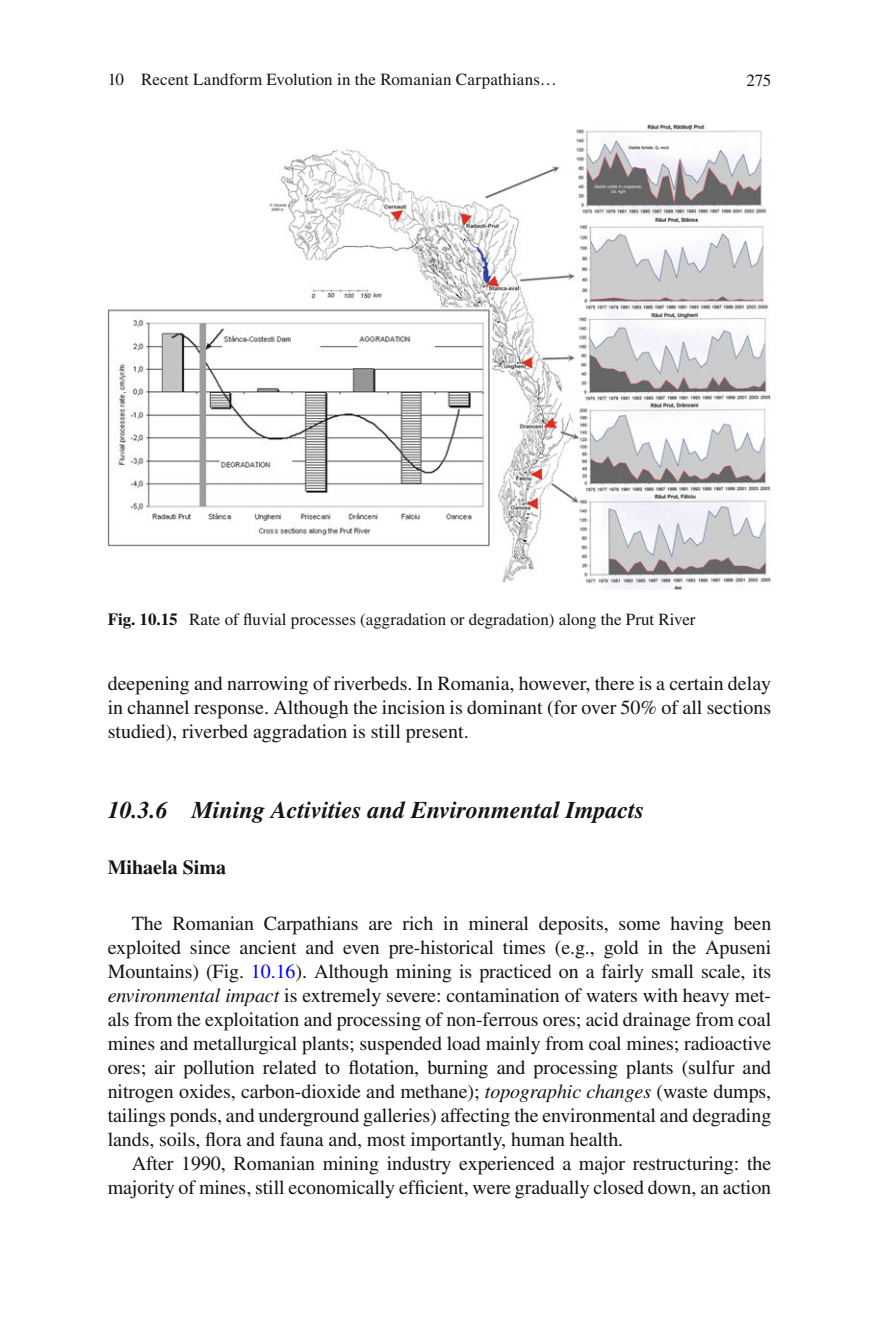
<style>
.page{position:relative;width:879px;height:1333px;background:#fff}
.page>*{position:absolute;margin:0;border:0;box-sizing:border-box;transform-origin:0 0}
.t1{font:italic 700 24px "Times";color:#131413}
.t2{font:20px/24px "Times";letter-spacing:-.005em;color:#131413;text-align:justify}
.t3{font:700 20px "Times";color:#131413}
.t4{font:17px "Times";color:#131413}
.s1{font-weight:700}
.s2{color:#00f}
.s3{font-style:italic}
</style>
<div class="page">
<img style="left:108px;top:123px;width:663px;height:467px">
<p class="t4" style="left:108px;top:73px;width:450px">10 Recent Landform Evolution in the Romanian Carpathians…</p>
<p class="t4" style="left:746px;top:74px;width:26px">275</p>
<p class="t4" style="left:108px;top:613px;width:589px"><span class="s1">Fig. 10.15</span> Rate of fluvial processes (aggradation or degradation) along the Prut River</p>
<p class="t2" style="left:108px;top:673px;width:665px">deepening and narrowing of riverbeds. In Romania, however, there is a certain delay in channel response. Although the incision is dominant (for over 50% of all sections studied), riverbed aggradation is still present.</p>
<p class="t1" style="left:108px;top:801px;width:538px">10.3.6 Mining Activities and Environmental Impacts</p>
<p class="t3" style="left:108px;top:860px;width:120px">Mihaela Sima</p>
<p class="t2" style="left:108px;top:913px;width:665px;text-indent:24px">The Romanian Carpathians are rich in mineral deposits, some having been exploited since ancient and even pre-historical times (e.g., gold in the Apuseni Mountains) (Fig. <span class="s2">10.16</span> ). Although mining is practiced on a fairly small scale, its <span class="s3">environmental impact</span> is extremely severe: contamination of waters with heavy met&shy;als from the exploitation and processing of non-ferrous ores; acid drainage from coal mines and metallurgical plants; suspended load mainly from coal mines; radioactive ores; air pollution related to flotation, burning and processing plants (sulfur and nitrogen oxides, carbon-dioxide and methane); <span class="s3">topographic changes</span> (waste dumps, tailings ponds, and underground galleries) affecting the environmental and degrading lands, soils, flora and fauna and, most importantly, human health.</p>
<p class="t2" style="left:108px;top:1153px;width:665px;text-align:right">After 1990, Romanian mining industry experienced a major restructuring: the majority of mines, still economically efficient, were gradually closed down, an action</p>
</div>
